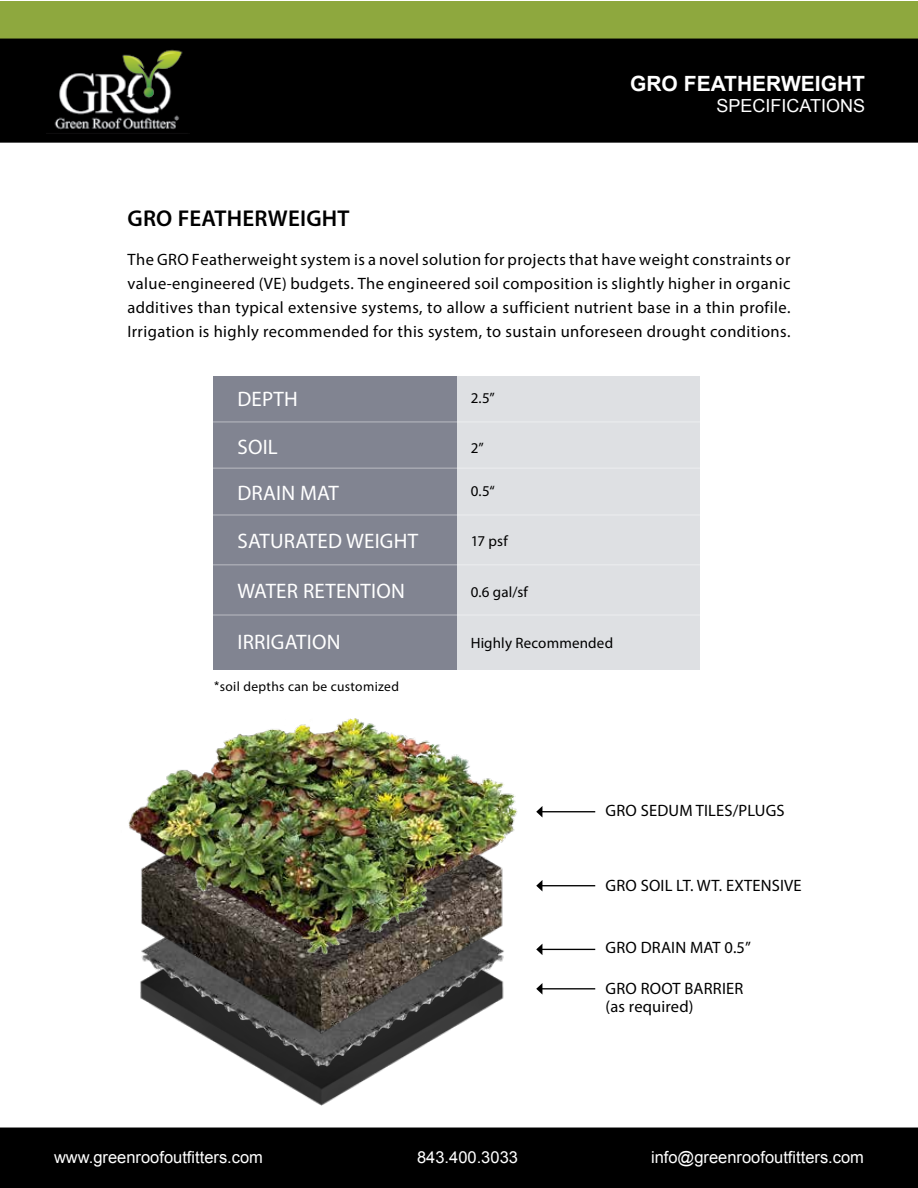
<style>
.page{position:relative;width:918px;height:1188px;background:#fff}
.page>*{position:absolute;margin:0;border:0;box-sizing:border-box;transform-origin:0 0}
.t1{font:600 22.95px "Myriad Pro";letter-spacing:.01em;color:#000}
.t2{font:21px/45.5px "Myriad Pro";letter-spacing:.01em;color:#fff}
.t3{font:700 21px "Arial";color:#fff}
.t4{font:18px "Arial";color:#fff}
.t5{font:16.5px/24px "Myriad Pro";letter-spacing:.01em;color:#000;text-align:justify}
.t6{font:16.5px "Arial";color:#fff}
.t7{font:15px "Myriad Pro";letter-spacing:.01em;color:#000}
.t8{font:13.5px "Myriad Pro";letter-spacing:.025em;color:#000}
.s1{font-family:"Arial"}
</style>
<div class="page">
<div style="left:1px;top:1px;width:917px;height:38px;background:#8ea83e"></div>
<div style="left:1px;top:39px;width:916px;height:103px;background:#000"></div>
<div style="left:0;top:39px;width:918px;height:104px;border:2px solid #000"></div>
<img style="left:54px;top:49px;width:129px;height:81px">
<div style="left:1px;top:1128px;width:916px;height:59px;background:#000"></div>
<div style="left:0;top:1128px;width:918px;height:60px;border:2px solid #000"></div>
<div style="left:457px;top:376px;width:243px;height:294px;background:#dee0e3"></div>
<div style="left:214px;top:376px;width:243px;height:294px;background:#818491"></div>
<hr style="left:199px;top:422px;width:719px;height:1px;background:#fff">
<hr style="left:192px;top:564px;width:726px;height:1px;background:#fff">
<hr style="left:212px;top:615px;width:706px;height:1px;background:#fff">
<hr style="left:131px;top:468px;width:740px;height:1px;background:#fff">
<hr style="left:153px;top:515px;width:740px;height:1px;background:#fff">
<img style="left:276px;top:1079px;width:91px;height:27px">
<img style="left:224px;top:1048px;width:196px;height:31px">
<img style="left:140px;top:956px;width:364px;height:92px">
<img style="left:128px;top:719px;width:390px;height:237px">
<hr style="left:542px;top:988px;width:53px;height:1px;background:#000">
<svg style="left:536px;top:983px;width:6px;height:11px"></svg>
<hr style="left:542px;top:949px;width:53px;height:1px;background:#000">
<svg style="left:536px;top:944px;width:6px;height:11px"></svg>
<hr style="left:542px;top:885px;width:53px;height:1px;background:#000">
<svg style="left:536px;top:880px;width:6px;height:11px"></svg>
<hr style="left:542px;top:811px;width:53px;height:1px;background:#000">
<svg style="left:536px;top:806px;width:6px;height:11px"></svg>
<p class="t3" style="left:630px;top:70px;width:236px">GRO FEATHERWEIGHT</p>
<p class="t4" style="left:716px;top:94px;width:150px">SPECIFICATIONS</p>
<h1 class="t1" style="left:128px;top:204px;width:224px">GRO FEATHERWEIGHT</h1>
<p class="t5" style="left:128px;top:247px;width:665px">The GRO Featherweight system is a novel solution for projects that have weight constraints or value-engineered (VE) budgets. The engineered soil composition is slightly higher in organic additives than typical extensive systems, to allow a sufficient nutrient base in a thin profile.<br>Irrigation is highly recommended for this system, to sustain unforeseen drought conditions.</p>
<p class="t2" style="left:237px;top:376px;width:62px">DEPTH</p>
<p class="t2" style="left:237px;top:424px;width:103px">SOIL<br>DRAIN MAT</p>
<p class="t2" style="left:237px;top:518px;width:182px">SATURATED WEIGHT</p>
<p class="t2" style="left:237px;top:568px;width:169px">WATER RETENTION</p>
<p class="t2" style="left:237px;top:619px;width:105px">IRRIGATION</p>
<p class="t8" style="left:214px;top:678px;width:186px"><span class="s1">*</span>soil depths can be customized</p>
<p class="t7" style="left:471px;top:389px;width:26px">2.5”</p>
<p class="t7" style="left:471px;top:439px;width:15px">2”</p>
<p class="t7" style="left:471px;top:481px;width:26px">0.5“</p>
<p class="t7" style="left:471px;top:531px;width:39px">17 psf</p>
<p class="t7" style="left:471px;top:583px;width:59px">0.6 gal/sf</p>
<p class="t7" style="left:471px;top:634px;width:144px">Highly Recommended</p>
<p class="t5" style="left:606px;top:798px;width:181px">GRO SEDUM TILES/PLUGS</p>
<p class="t5" style="left:606px;top:873px;width:198px">GRO SOIL LT. WT. EXTENSIVE</p>
<p class="t5" style="left:606px;top:935px;width:147px">GRO DRAIN MAT 0.5”</p>
<p class="t5" style="left:606px;top:980px;width:139px;line-height:17.4px">GRO ROOT BARRIER (as required)</p>
<p class="t6" style="left:54px;top:1147px;width:211px">www.greenroofoutfitters.com</p>
<p class="t6" style="left:417px;top:1147px;width:102px">843.400.3033</p>
<p class="t6" style="left:651px;top:1147px;width:214px">info@greenroofoutfitters.com</p>
</div>
